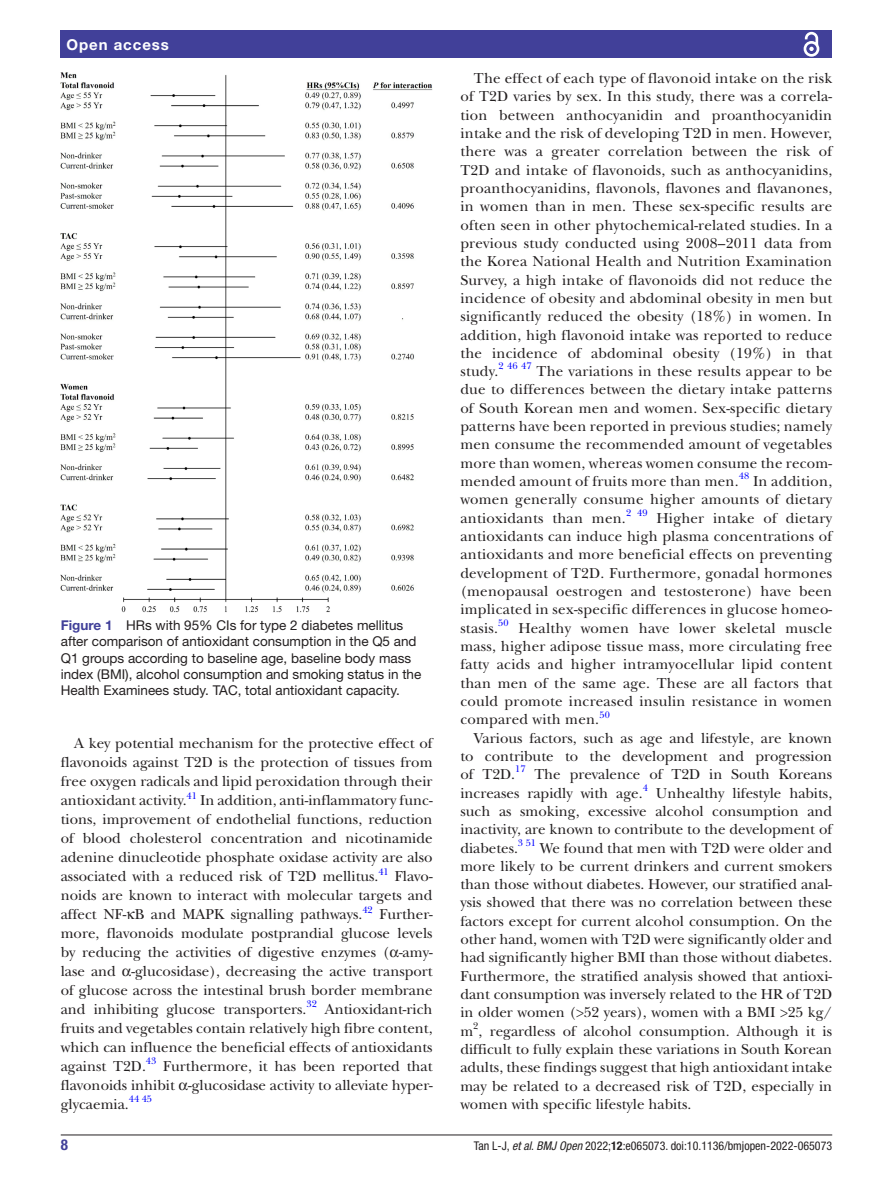
<style>
.page{position:relative;width:893px;height:1191px;background:#fff}
.page>*{position:absolute;margin:0;border:0;box-sizing:border-box;transform-origin:0 0}
.t1{font:15px/18.3px "New Baskerville";color:#231f20;text-align:justify}
.t2{font:700 15px "Helvetica Neue LT Std";letter-spacing:.065em;color:#fff}
.t3{font:700 condensed 15px "Helvetica Neue LT Std";color:#414099}
.t4{font:13.5px/16.2px "Helvetica Neue LT Std";color:#231f20}
.t5{font:condensed 12px "Helvetica Neue LT Std";color:#231f20}
.t6{font:9.9px "New Baskerville";color:#00f}
.s1{font-weight:700;color:#414099}
.s2{font-style:italic}
.s3{font-weight:700}
</style>
<div class="page">
<hr style="left:61px;top:1134px;width:771px;height:1px;background:#231f20">
<div style="left:61px;top:31px;width:771px;height:27px;background:#414099"></div>
<svg style="left:803px;top:31px;width:17px;height:26px"></svg>
<img style="left:61px;top:73px;width:372px;height:539px">
<p class="t2" style="left:66px;top:35px;width:104px">Open access</p>
<p class="t4" style="left:61px;top:617px;width:362px"><span class="s1">Figure 1</span> HRs with 95% CIs for type 2 diabetes mellitus after comparison of antioxidant consumption in the Q5 and Q1 groups according to baseline age, baseline body mass index (BMI), alcohol consumption and smoking status in the Health Examinees study. TAC, total antioxidant capacity.</p>
<p class="t1" style="left:61px;top:734px;width:373px;line-height:19px;text-indent:14px">A key potential mechanism for the protective effect of flavonoids against T2D is the protection of tissues from free oxygen radicals and lipid peroxidation through their antioxidant activity.</p>
<p class="t6" style="left:187px;top:789px;width:12px">41</p>
<p class="t1" style="left:61px;top:791px;width:373px;line-height:19px;text-indent:139px">In addition, anti-inflammatory func&shy;tions, improvement of endothelial functions, reduction of blood cholesterol concentration and nicotinamide adenine dinucleotide phosphate oxidase activity are also associated with a reduced risk of T2D mellitus.</p>
<p class="t6" style="left:378px;top:865px;width:12px">41</p>
<p class="t1" style="left:61px;top:867px;width:373px;line-height:19px;text-indent:334px">Flavo&shy;noids are known to interact with molecular targets and affect NF- B and MAPK signalling pathways.<sup>42</sup> Further&shy;more, flavonoids modulate postprandial glucose levels by reducing the activities of digestive enzymes ( -amy&shy;lase and -glucosidase), decreasing the active transport of glucose across the intestinal brush border membrane and inhibiting glucose transporters.</p>
<p class="t6" style="left:307px;top:998px;width:12px">32</p>
<p class="t1" style="left:61px;top:1000px;width:373px;line-height:19px;text-indent:264px">Antioxidant-rich fruits and vegetables contain relatively high fibre content, which can influence the beneficial effects of antioxidants against T2D.</p>
<p class="t6" style="left:146px;top:1055px;width:12px">43</p>
<p class="t1" style="left:61px;top:1057px;width:373px;line-height:18.9px;text-indent:102px">Furthermore, it has been reported that flavonoids inhibit -glucosidase activity to alleviate hyper&shy;glycaemia.<sup>44</sup> <sup>45</sup></p>
<p class="t1" style="left:460px;top:69px;width:373px;text-indent:14px">The effect of each type of flavonoid intake on the risk of T2D varies by sex. In this study, there was a correla&shy;tion between anthocyanidin and proanthocyanidin intake and the risk of developing T2D in men. However, there was a greater correlation between the risk of T2D and intake of flavonoids, such as anthocyanidins, proanthocyanidins, flavonols, flavones and flavanones, in women than in men. These sex-specific results are often seen in other phytochemical-related studies. In a previous study conducted using 2008–2011 data from the Korea National Health and Nutrition Examination Survey, a high intake of flavonoids did not reduce the incidence of obesity and abdominal obesity in men but significantly reduced the obesity (18%) in women. In addition, high flavonoid intake was reported to reduce the incidence of abdominal obesity (19%) in that study.<sup>2</sup> <sup>46</sup> <sup>47</sup> The variations in these results appear to be due to differences between the dietary intake patterns of South Korean men and women. Sex-specific dietary patterns have been reported in previous studies; namely men consume the recommended amount of vegetables more than women, whereas women consume the recom&shy;mended amount of fruits more than men.</p>
<p class="t6" style="left:739px;top:470px;width:12px">48</p>
<p class="t1" style="left:460px;top:472px;width:373px;text-indent:293px">In addition, women generally consume higher amounts of dietary antioxidants than men.</p>
<p class="t6" style="left:626px;top:507px;width:23px">2 49</p>
<p class="t1" style="left:460px;top:509px;width:373px;text-indent:196px">Higher intake of dietary antioxidants can induce high plasma concentrations of antioxidants and more beneficial effects on preventing development of T2D. Furthermore, gonadal hormones (menopausal oestrogen and testosterone) have been implicated in sex-specific differences in glucose homeo&shy;stasis.<sup>50</sup></p>
<p class="t1" style="left:460px;top:619px;width:373px;text-indent:58px">Healthy women have lower skeletal muscle mass, higher adipose tissue mass, more circulating free fatty acids and higher intramyocellular lipid content than men of the same age. These are all factors that could promote increased insulin resistance in women compared with men.</p>
<p class="t6" style="left:599px;top:708px;width:12px">50</p>
<p class="t1" style="left:460px;top:728px;width:373px;text-indent:14px">Various factors, such as age and lifestyle, are known to contribute to the development and progression of T2D.</p>
<p class="t6" style="left:515px;top:763px;width:12px">17</p>
<p class="t1" style="left:460px;top:765px;width:373px;text-indent:74px">The prevalence of T2D in South Koreans increases rapidly with age.<sup>4</sup></p>
<p class="t1" style="left:460px;top:783px;width:373px;text-indent:195px">Unhealthy lifestyle habits, such as smoking, excessive alcohol consumption and inactivity, are known to contribute to the development of diabetes.</p>
<p class="t6" style="left:518px;top:836px;width:20px">3 51</p>
<p class="t1" style="left:460px;top:838px;width:373px;text-indent:80px">We found that men with T2D were older and more likely to be current drinkers and current smokers than those without diabetes. However, our stratified anal&shy;ysis showed that there was no correlation between these factors except for current alcohol consumption. On the other hand, women with T2D were significantly older and had significantly higher BMI than those without diabetes.<br>Furthermore, the stratified analysis showed that antioxi&shy;dant consumption was inversely related to the HR of T2D in older women (&gt;52 years), women with a BMI &gt;25 kg/ m<sup>2</sup>, regardless of alcohol consumption. Although it is difficult to fully explain these variations in South Korean adults, these findings suggest that high antioxidant intake may be related to a decreased risk of T2D, especially in women with specific lifestyle habits.</p>
<p class="t3" style="left:61px;top:1135px;width:9px">8</p>
<p class="t5" style="left:474px;top:1138px;width:360px">Tan L-J, <span class="s2">et al</span>. <span class="s2">BMJ Open</span> 2022;<span class="s3">12</span>:e065073. doi:10.1136/bmjopen-2022-065073</p>
</div>
